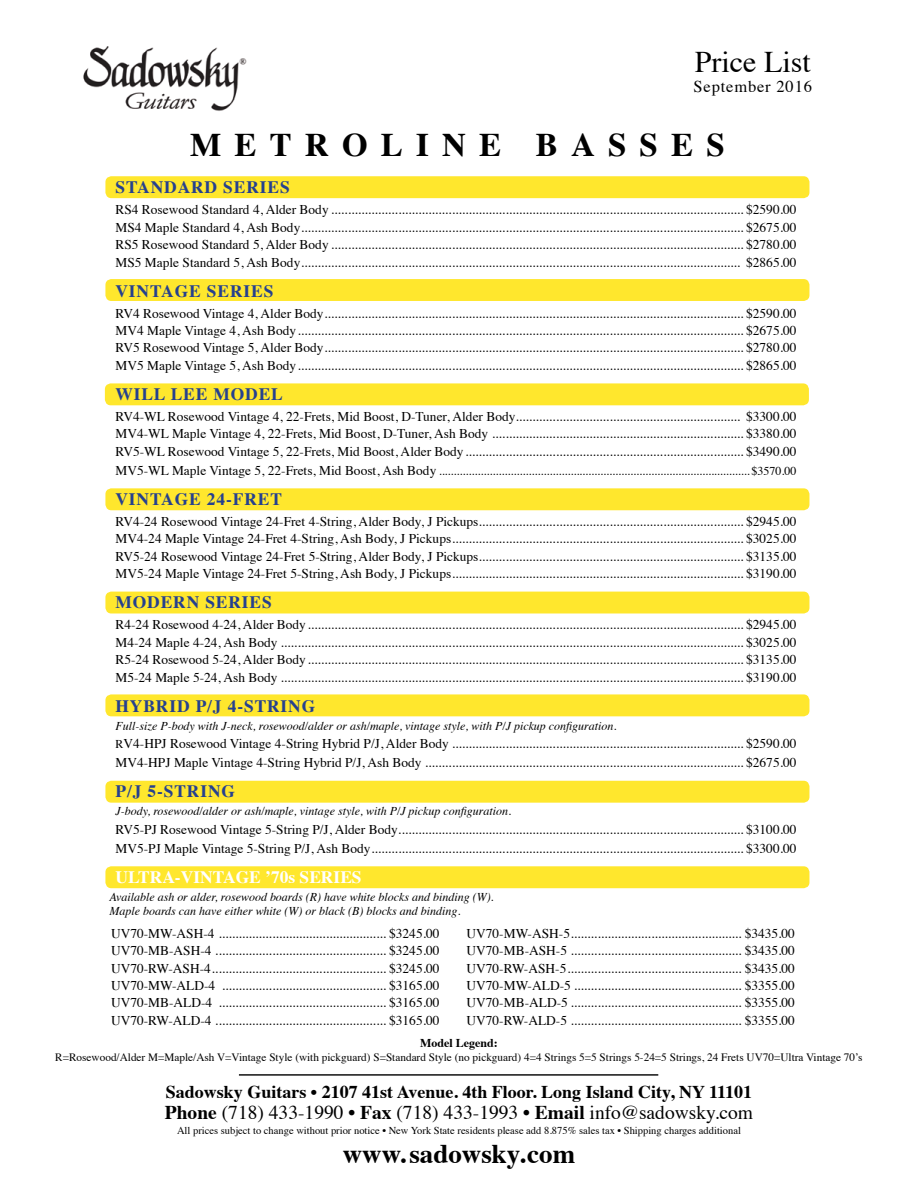
<style>
.page{position:relative;width:918px;height:1188px;background:#fff}
.page>*{position:absolute;margin:0;border:0;box-sizing:border-box;transform-origin:0 0}
.t1{font:700 33px "Times";letter-spacing:.4em;color:#000}
.t2{font:30px "Times";color:#000}
.t3{font:700 27px "Times";color:#000}
.t4{font:19.5px "Times";color:#000}
.t5{font:700 18px "Times";color:#000}
.t6{font:700 17.4px "Times";letter-spacing:.05em;color:#25408f}
.t7{font:700 17.4px "Times";color:#fff}
.t8{font:16.5px "Times";letter-spacing:.05em;color:#000}
.t9{font:13.35px/17.4px "Times";color:#000;text-align:justify}
.t10{font:italic 12px/14.4px "Times";color:#000}
.t11{font:12px "Times";color:#000}
.t12{font:700 12px "Times";color:#000}
.t13{font:11.25px "Times";color:#000}
.t14{font:10.5px "Times";color:#000}
.s1{font-size:13.35px}
.s2{font-size:12px}
.s3{font-weight:700}
</style>
<div class="page">
<div style="left:105px;top:279px;width:704px;height:22px;background:#ffe72d;border-radius:6px"></div>
<div style="left:105px;top:383px;width:704px;height:22px;background:#ffe72d;border-radius:6px"></div>
<div style="left:105px;top:488px;width:704px;height:22px;background:#ffe72d;border-radius:6px"></div>
<div style="left:105px;top:592px;width:704px;height:21px;background:#ffe72d;border-radius:6px"></div>
<div style="left:105px;top:694px;width:704px;height:22px;background:#ffe72d;border-radius:6px"></div>
<div style="left:105px;top:781px;width:704px;height:22px;background:#ffe72d;border-radius:6px"></div>
<div style="left:105px;top:866px;width:704px;height:22px;background:#ffe72d;border-radius:6px"></div>
<div style="left:105px;top:176px;width:704px;height:22px;background:#ffe72d;border-radius:6px"></div>
<hr style="left:239px;top:1074px;width:419px;height:2px;background:#000">
<img style="left:83px;top:46px;width:164px;height:65px">
<h2 class="t2" style="left:695px;top:50px;width:117px">Price List</h2>
<p class="t8" style="left:694px;top:80px;width:120px">September 2016</p>
<h1 class="t1" style="left:190px;top:131px;width:536px">METROLINE BASSES</h1>
<h3 class="t6" style="left:116px;top:180px;width:176px">STANDARD SERIES</h3>
<p class="t9" style="left:116px;top:202px;width:683px">RS4 Rosewood Standard 4, Alder Body ........................................................................................................................... $2590.00<br>MS4 Maple Standard 4, Ash Body.................................................................................................................................... $2675.00<br>RS5 Rosewood Standard 5, Alder Body ........................................................................................................................... $2780.00<br>MS5 Maple Standard 5, Ash Body................................................................................................................................... $2865.00</p>
<h3 class="t6" style="left:116px;top:284px;width:159px">VINTAGE SERIES</h3>
<p class="t9" style="left:116px;top:306px;width:683px">RV4 Rosewood Vintage 4, Alder Body............................................................................................................................. $2590.00<br>MV4 Maple Vintage 4, Ash Body..................................................................................................................................... $2675.00<br>RV5 Rosewood Vintage 5, Alder Body............................................................................................................................. $2780.00<br>MV5 Maple Vintage 5, Ash Body..................................................................................................................................... $2865.00</p>
<h3 class="t6" style="left:116px;top:387px;width:169px">WILL LEE MODEL</h3>
<p class="t9" style="left:116px;top:409px;width:683px">RV4-WL Rosewood Vintage 4, 22-Frets, Mid Boost, D-Tuner, Alder Body................................................................... $3300.00<br>MV4-WL Maple Vintage 4, 22-Frets, Mid Boost, D-Tuner, Ash Body ........................................................................... $3380.00<br>RV5-WL Rosewood Vintage 5, 22-Frets, Mid Boost, Alder Body................................................................................... $3490.00</p>
<p class="t11" style="left:116px;top:466px;width:683px"><span class="s1">MV5-WL Maple Vintage 5, 22-Frets, Mid Boost, Ash Body</span> ........................................................................................................ $3570.00</p>
<h3 class="t6" style="left:116px;top:492px;width:168px">VINTAGE 24-FRET</h3>
<p class="t9" style="left:116px;top:514px;width:683px">RV4-24 Rosewood Vintage 24-Fret 4-String, Alder Body, J Pickups............................................................................... $2945.00<br>MV4-24 Maple Vintage 24-Fret 4-String, Ash Body, J Pickups....................................................................................... $3025.00<br>RV5-24 Rosewood Vintage 24-Fret 5-String, Alder Body, J Pickups............................................................................... $3135.00<br>MV5-24 Maple Vintage 24-Fret 5-String, Ash Body, J Pickups....................................................................................... $3190.00</p>
<h3 class="t6" style="left:116px;top:595px;width:158px">MODERN SERIES</h3>
<p class="t9" style="left:116px;top:617px;width:683px">R4-24 Rosewood 4-24, Alder Body.................................................................................................................................. $2945.00<br>M4-24 Maple 4-24, Ash Body .......................................................................................................................................... $3025.00<br>R5-24 Rosewood 5-24, Alder Body.................................................................................................................................. $3135.00<br>M5-24 Maple 5-24, Ash Body .......................................................................................................................................... $3190.00</p>
<h3 class="t6" style="left:116px;top:699px;width:201px">HYBRID P/J 4-STRING</h3>
<p class="t10" style="left:116px;top:719px;width:502px">Full-size P-body with J-neck, rosewood/alder or ash/maple, vintage style, with P/J pickup configuration.</p>
<p class="t9" style="left:116px;top:736px;width:683px;line-height:18.8px"><span class="s2">R</span>V4-HPJ Rosewood Vintage 4-String Hybrid P/J, Alder Body ....................................................................................... $2590.00<br>MV4-HPJ Maple Vintage 4-String Hybrid P/J, Ash Body ............................................................................................... $2675.00</p>
<h3 class="t6" style="left:116px;top:784px;width:121px">P/J 5-STRING</h3>
<p class="t10" style="left:116px;top:805px;width:397px">J-body, rosewood/alder or ash/maple, vintage style, with P/J pickup configuration.</p>
<p class="t9" style="left:116px;top:821px;width:683px;line-height:18.8px">RV5-PJ Rosewood Vintage 5-String P/J, Alder Body....................................................................................................... $3100.00<br>MV5-PJ Maple Vintage 5-String P/J, Ash Body............................................................................................................... $3300.00</p>
<h3 class="t7" style="left:116px;top:870px;width:248px">ULTRA-VINTAGE ’70s SERIES</h3>
<p class="t10" style="left:110px;top:891px;width:386px">Available ash or alder, rosewood boards (R) have white blocks and binding (W).<br>Maple boards can have either white (W) or black (B) blocks and binding.</p>
<p class="t9" style="left:111px;top:926px;width:330px">UV70-MW-ASH-4 .................................................. $3245.00<br>UV70-MB-ASH-4 ................................................... $3245.00<br>UV70-RW-ASH-4.................................................... $3245.00<br>UV70-MW-ALD-4 ................................................. $3165.00<br>UV70-MB-ALD-4 .................................................. $3165.00<br>UV70-RW-ALD-4 ................................................... $3165.00</p>
<p class="t9" style="left:467px;top:926px;width:330px">UV70-MW-ASH-5................................................... $3435.00<br>UV70-MB-ASH-5 ................................................... $3435.00<br>UV70-RW-ASH-5.................................................... $3435.00<br>UV70-MW-ALD-5 .................................................. $3355.00<br>UV70-MB-ALD-5 ................................................... $3355.00<br>UV70-RW-ALD-5 ................................................... $3355.00</p>
<p class="t12" style="left:420px;top:1038px;width:79px">Model Legend:</p>
<p class="t13" style="left:55px;top:1052px;width:809px">R=Rosewood/Alder M=Maple/Ash V=Vintage Style (with pickguard) S=Standard Style (no pickguard) 4=4 Strings 5=5 Strings 5-24=5 Strings, 24 Frets UV70=Ultra Vintage 70’s</p>
<h3 class="t5" style="left:166px;top:1085px;width:588px">Sadowsky Guitars • 2107 41st Avenue. 4th Floor. Long Island City, NY 11101</h3>
<h3 class="t4" style="left:165px;top:1104px;width:590px"><span class="s3">Phone</span> (718) 433-1990 • <span class="s3">Fax</span> (718) 433-1993 • <span class="s3">Email</span> info@sadowsky.com</h3>
<p class="t14" style="left:177px;top:1126px;width:565px">All prices subject to change without prior notice • New York State residents please add 8.875% sales tax • Shipping charges additional</p>
<h3 class="t3" style="left:343px;top:1142px;width:234px">www. sadowsky.com</h3>
</div>
